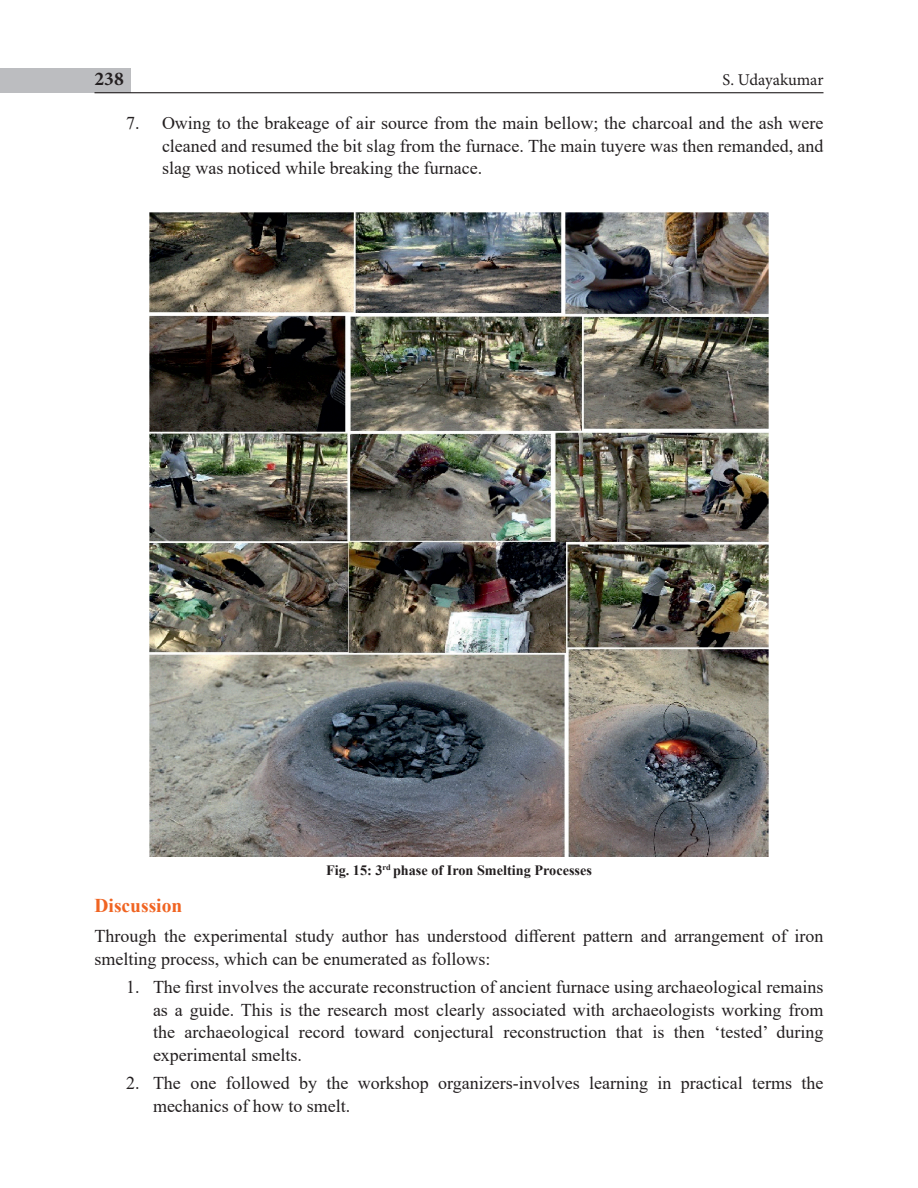
<style>
.page{position:relative;width:918px;height:1188px;background:#fff}
.page>*{position:absolute;margin:0;border:0;box-sizing:border-box;transform-origin:0 0}
.sub_head_1{font:700 19.5px "Times New Roman";color:#f06422}
.t1{font:700 19.5px "Minion Pro";color:#231f20}
.hang_2{font:18px/22.5px "Times New Roman";color:#231f20;text-align:justify}
.Body_left{font:18px/22.5px "Times New Roman";color:#231f20}
.t2{font:16.5px "Minion Pro";letter-spacing:-.005em;color:#231f20}
.t3{font:700 14.25px "Times New Roman";color:#231f20}
</style>
<div class="page">
<div style="left:1px;top:68px;width:130px;height:25px;background:#bcbdc0"></div>
<hr style="left:94px;top:92px;width:730px;height:1px;background:#231f20">
<img style="left:149px;top:213px;width:620px;height:644px">
<p class="t1" style="left:94px;top:65px;width:31px">238</p>
<p class="t2" style="left:723px;top:68px;width:102px">S. Udayakumar</p>
<p class="hang_2" style="left:162px;top:112px;width:663px;text-indent:-36px">7. Owing to the brakeage of air source from the main bellow; the charcoal and the ash were cleaned and resumed the bit slag from the furnace. The main tuyere was then remanded, and slag was noticed while breaking the furnace.</p>
<p class="t3" style="left:326px;top:860px;width:267px">Fig. 15: 3<sup>rd</sup> phase of Iron Smelting Processes</p>
<p class="sub_head_1" style="left:94px;top:892px;width:89px">Discussion</p>
<p class="Body_left" style="left:94px;top:924px;width:731px">Through the experimental study author has understood different pattern and arrangement of iron smelting process, which can be enumerated as follows:</p>
<p class="hang_2" style="left:153px;top:975px;width:672px;text-indent:-27px">1. The first involves the accurate reconstruction of ancient furnace using archaeological remains as a guide. This is the research most clearly associated with archaeologists working from the archaeological record toward conjectural reconstruction that is then ‘tested’ during experimental smelts.</p>
<p class="hang_2" style="left:153px;top:1071px;width:672px;text-indent:-27px">2. The one followed by the workshop organizers-involves learning in practical terms the mechanics of how to smelt.</p>
</div>
